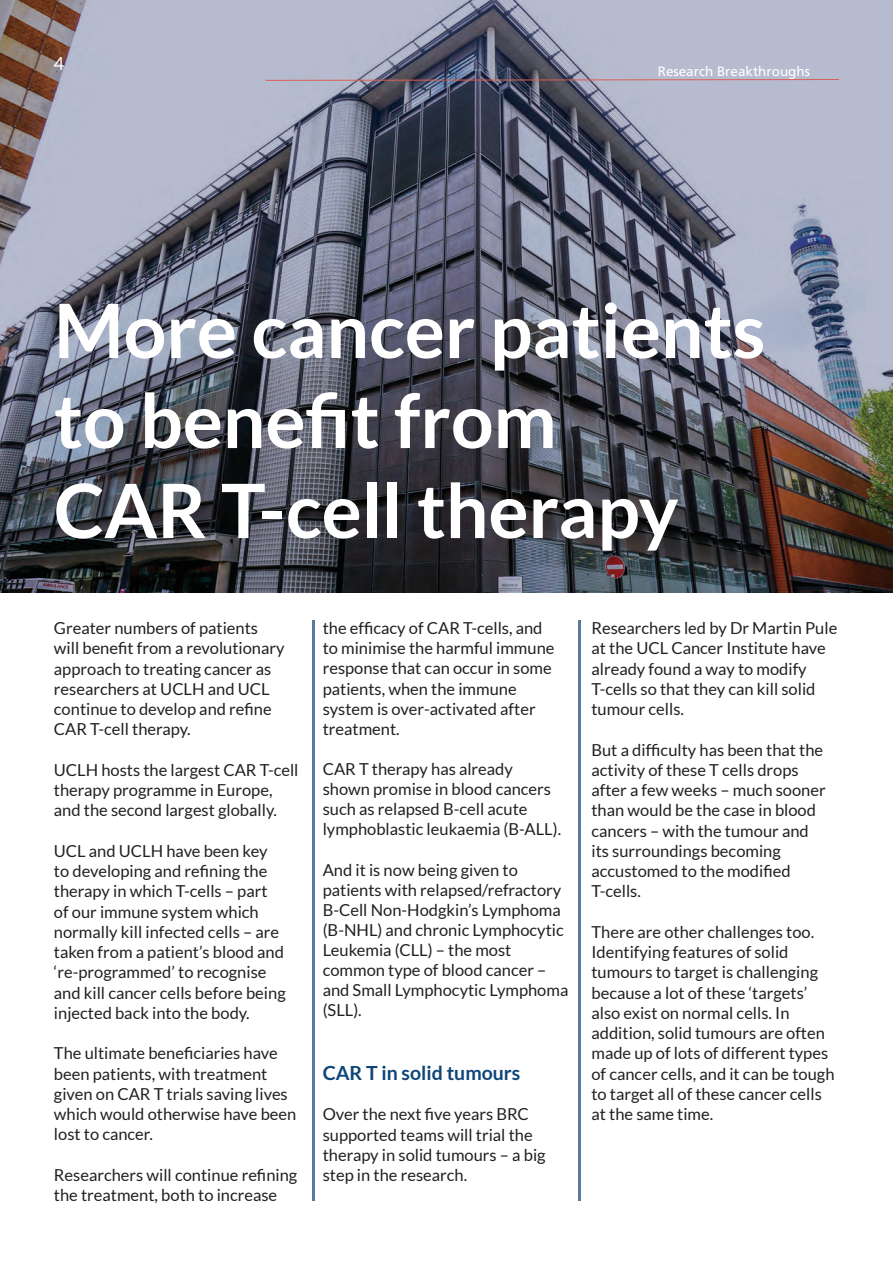
<style>
.page{position:relative;width:893px;height:1263px;background:#fff}
.page>*{position:absolute;margin:0;border:0;box-sizing:border-box;transform-origin:0 0}
.t1{font:700 75px/90px "Lato";color:#fff}
.Heading_2{font:700 19.5px "Lato";color:#0e4578}
.t2{font:18px "Lato";color:#fff}
.Body_text_-_inside{font:16.5px/20.2px "Lato";color:#231f20}
.t3{font:13.5px "Frutiger LT Pro";color:#fff}
</style>
<div class="page">
<img style="left:0;top:0;width:893px;height:592px">
<svg style="left:265px;top:79px;width:575px;height:2px"></svg>
<hr style="left:312px;top:621px;width:3px;height:580px;background:#0e4578">
<hr style="left:578px;top:621px;width:3px;height:580px;background:#0e4578">
<p class="t2" style="left:54px;top:53px;width:12px">4</p>
<p class="t3" style="left:658px;top:64px;width:154px">Research Breakthroughs</p>
<p class="t1" style="left:54px;top:285px;width:713px">More cancer patients to benefit from<br>CAR T-cell therapy</p>
<p class="Body_text_-_inside" style="left:54px;top:618px;width:232px">Greater numbers of patients will benefit from a revolutionary approach to treating cancer as researchers at UCLH and UCL continue to develop and refine<br>CAR T-cell therapy.</p>
<p class="Body_text_-_inside" style="left:54px;top:760px;width:246px">UCLH hosts the largest CAR T-cell therapy programme in Europe, and the second largest globally.</p>
<p class="Body_text_-_inside" style="left:54px;top:841px;width:233px">UCL and UCLH have been key to developing and refining the therapy in which T-cells – part of our immune system which normally kill infected cells – are taken from a patient’s blood and ‘re-programmed’ to recognise and kill cancer cells before being injected back into the body.</p>
<p class="Body_text_-_inside" style="left:54px;top:1043px;width:244px">The ultimate beneficiaries have been patients, with treatment given on CAR T trials saving lives which would otherwise have been lost to cancer.</p>
<p class="Body_text_-_inside" style="left:54px;top:1164px;width:245px">Researchers will continue refining the treatment, both to increase</p>
<p class="Body_text_-_inside" style="left:323px;top:618px;width:233px">the efficacy of CAR T-cells, and to minimise the harmful immune response that can occur in some patients, when the immune system is over-activated after treatment.</p>
<p class="Body_text_-_inside" style="left:323px;top:759px;width:240px">CAR T therapy has already shown promise in blood cancers such as relapsed B-cell acute lymphoblastic leukaemia (B-ALL).</p>
<p class="Body_text_-_inside" style="left:323px;top:859px;width:247px">And it is now being given to patients with relapsed/refractory<br>B-Cell Non-Hodgkin’s Lymphoma (B-NHL) and chronic Lymphocytic<br>Leukemia (CLL) – the most common type of blood cancer – and Small Lymphocytic Lymphoma (SLL).</p>
<p class="Heading_2" style="left:323px;top:1062px;width:199px">CAR T in solid tumours</p>
<p class="Body_text_-_inside" style="left:323px;top:1104px;width:224px">Over the next five years BRC supported teams will trial the therapy in solid tumours – a big step in the research.</p>
<p class="Body_text_-_inside" style="left:591px;top:618px;width:247px">Researchers led by Dr Martin Pule at the UCL Cancer Institute have already found a way to modify<br>T-cells so that they can kill solid tumour cells.</p>
<p class="Body_text_-_inside" style="left:591px;top:739px;width:236px">But a difficulty has been that the activity of these T cells drops after a few weeks – much sooner than would be the case in blood cancers – with the tumour and its surroundings becoming accustomed to the modified<br>T-cells.</p>
<p class="Body_text_-_inside" style="left:591px;top:922px;width:245px">There are other challenges too.<br>Identifying features of solid tumours to target is challenging because a lot of these ‘targets’ also exist on normal cells. In addition, solid tumours are often made up of lots of different types of cancer cells, and it can be tough to target all of these cancer cells at the same time.</p>
</div>
